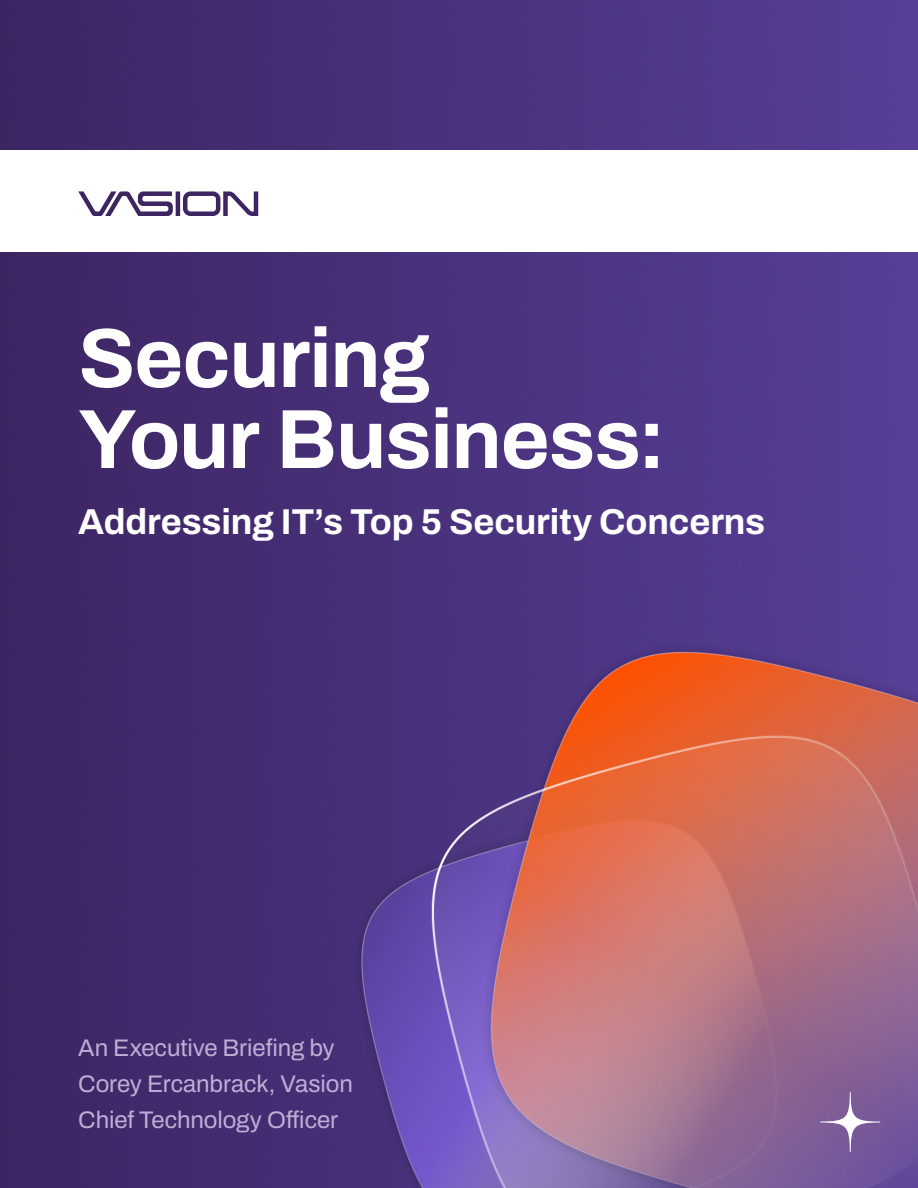
<style>
.page{position:relative;width:918px;height:1188px;background:#fff}
.page>*{position:absolute;margin:0;border:0;box-sizing:border-box;transform-origin:0 0}
.t1{font:700 84px/81px "Archivo";letter-spacing:-.015em;color:#fff}
.t2{font:700 36px "Archivo";letter-spacing:-.005em;color:#fff}
.Subtitle{font:24px/36px "Archivo";letter-spacing:-.005em;color:#beaed5}
</style>
<div class="page">
<img style="left:0;top:0;width:918px;height:1188px">
<div style="left:0;top:150px;width:918px;height:102px;background:#fff"></div>
<svg style="left:78px;top:191px;width:180px;height:25px"></svg>
<svg style="left:820px;top:1092px;width:60px;height:60px"></svg>
<p class="t1" style="left:78px;top:318px;width:589px">Securing<br>Your Business:</p>
<h2 class="t2" style="left:78px;top:495px;width:689px">Addressing IT’s Top 5 Security Concerns</h2>
<p class="Subtitle" style="left:78px;top:1030px;width:276px">An Executive Briefing by<br>Corey Ercanbrack, Vasion<br>Chief Technology Officer</p>
</div>
